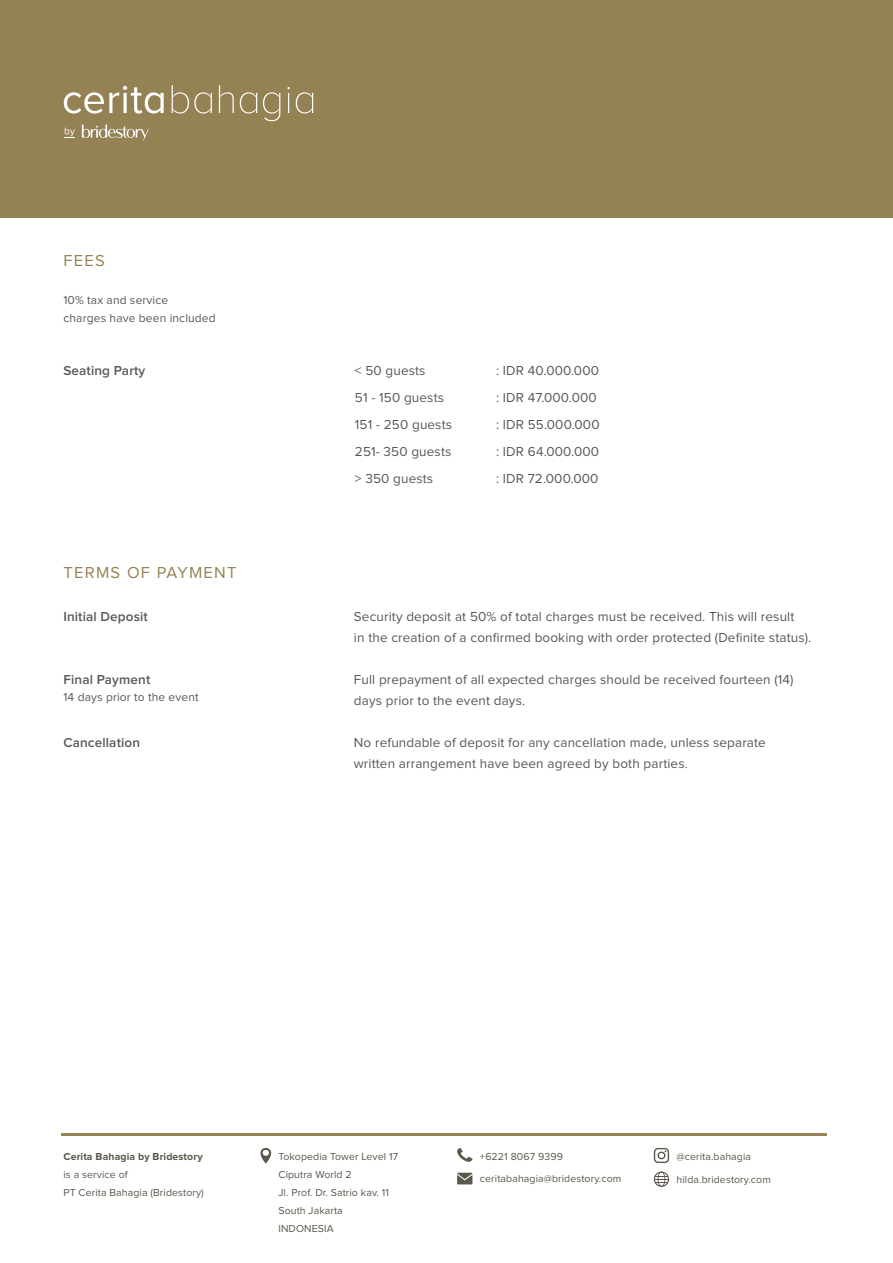
<style>
.page{position:relative;width:893px;height:1263px;background:#fff}
.page>*{position:absolute;margin:0;border:0;box-sizing:border-box;transform-origin:0 0}
.t1{font:16.5px "Proxima Nova";letter-spacing:.075em;color:#968354}
.t2{font:13.5px/27px "Proxima Nova";letter-spacing:.01em;color:#57585a}
.t3{font:600 13.5px "Proxima Nova";letter-spacing:.01em;color:#57585a}
.t4{font:12px/18px "Proxima Nova";letter-spacing:.01em;color:#57585a}
.t5{font:10.5px/18px "Proxima Nova";letter-spacing:.01em;color:#5b574b}
.t6{font:700 10.5px "Proxima Nova";letter-spacing:.01em;color:#5b574b}
</style>
<div class="page">
<svg style="left:260px;top:1148px;width:11px;height:15px"></svg>
<svg style="left:457px;top:1148px;width:15px;height:14px"></svg>
<svg style="left:457px;top:1173px;width:15px;height:11px"></svg>
<svg style="left:654px;top:1148px;width:15px;height:15px"></svg>
<svg style="left:654px;top:1171px;width:15px;height:16px"></svg>
<hr style="left:61px;top:1133px;width:766px;height:2px;background:#968354">
<div style="left:0;top:0;width:893px;height:217px;background:#948154"></div>
<svg style="left:64px;top:86px;width:100px;height:28px"></svg>
<svg style="left:172px;top:85px;width:40px;height:29px"></svg>
<svg style="left:219px;top:85px;width:15px;height:28px"></svg>
<svg style="left:240px;top:92px;width:17px;height:22px"></svg>
<svg style="left:263px;top:92px;width:17px;height:29px"></svg>
<svg style="left:287px;top:87px;width:3px;height:26px"></svg>
<svg style="left:296px;top:92px;width:17px;height:22px"></svg>
<svg style="left:82px;top:124px;width:67px;height:17px"></svg>
<svg style="left:64px;top:128px;width:11px;height:10px"></svg>
<p class="t1" style="left:63px;top:253px;width:43px">FEES</p>
<p class="t4" style="left:63px;top:291px;width:154px">10% tax and service<br>charges have been included</p>
<p class="t3" style="left:63px;top:364px;width:83px">Seating Party</p>
<p class="t2" style="left:496px;top:357px;width:105px">: IDR 40.000.000 : IDR 47.000.000 : IDR 55.000.000 : IDR 64.000.000 : IDR 72.000.000</p>
<p class="t2" style="left:355px;top:357px;width:99px">&lt; 50 guests<br>51 - 150 guests<br>151 - 250 guests<br>251- 350 guests &gt; 350 guests</p>
<p class="t1" style="left:63px;top:565px;width:175px">TERMS OF PAYMENT</p>
<p class="t3" style="left:63px;top:610px;width:86px">Initial Deposit</p>
<p class="t3" style="left:63px;top:673px;width:88px">Final Payment</p>
<p class="t4" style="left:63px;top:688px;width:137px">14 days prior to the event</p>
<p class="t3" style="left:63px;top:736px;width:78px">Cancellation</p>
<p class="t2" style="left:354px;top:607px;width:459px;line-height:21px">Security deposit at 50% of total charges must be received. This will result<br>in the creation of a confirmed booking with order protected (Definite status).</p>
<p class="t2" style="left:354px;top:670px;width:441px;line-height:21px">Full prepayment of all expected charges should be received fourteen (14) days prior to the event days.</p>
<p class="t2" style="left:354px;top:733px;width:413px;line-height:21px">No refundable of deposit for any cancellation made, unless separate written arrangement have been agreed by both parties.</p>
<p class="t6" style="left:63px;top:1151px;width:141px">Cerita Bahagia by Bridestory</p>
<p class="t5" style="left:63px;top:1166px;width:142px">is a service of<br>PT Cerita Bahagia (Bridestory)</p>
<p class="t5" style="left:278px;top:1148px;width:121px">Tokopedia Tower Level 17<br>Ciputra World 2<br>Jl. Prof. Dr. Satrio kav. 11<br>South Jakarta<br>INDONESIA</p>
<p class="t5" style="left:480px;top:1145px;width:143px;line-height:22.5px">+6221 8067 9399 ceritabahagia@bridestory.com</p>
<p class="t5" style="left:676px;top:1148px;width:76px">@cerita.bahagia</p>
<p class="t5" style="left:676px;top:1171px;width:96px">hilda.bridestory.com</p>
</div>
